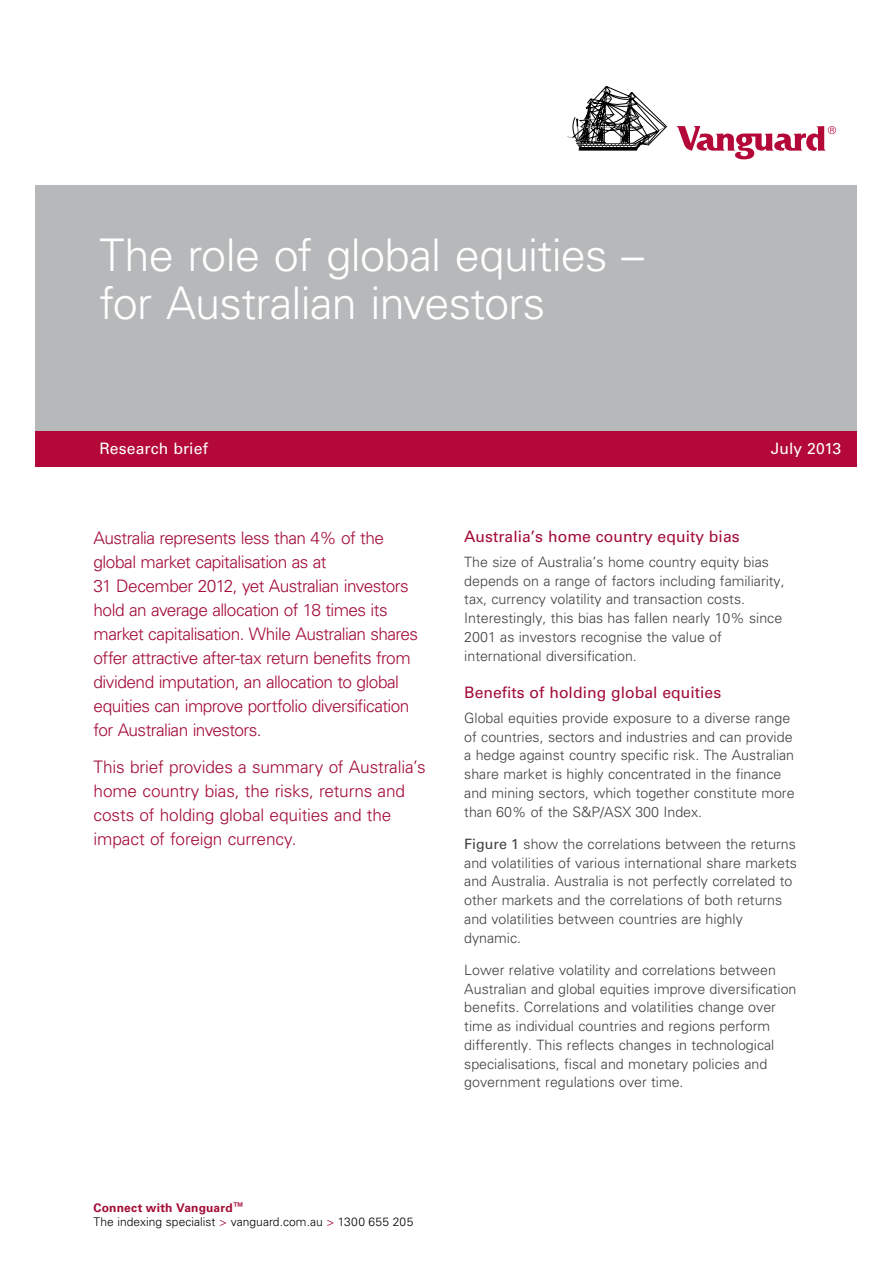
<style>
.page{position:relative;width:893px;height:1263px;background:#fff}
.page>*{position:absolute;margin:0;border:0;box-sizing:border-box;transform-origin:0 0}
.t1{font:300 45px/48px "Univers";letter-spacing:-.015em;color:#fff}
.t2{font:300 17.25px/24px "Univers";letter-spacing:-.03em;color:#a30b35}
.t3{font:300 17.25px/24px "Univers";letter-spacing:-.01em;color:#a30b35}
.t4{font:15.75px "Univers";color:#a30b35}
.t5{font:15.75px "Univers";letter-spacing:.005em;color:#fff}
.t6{font:300 14.25px/18.8px "Univers";color:#414042}
.t7{font:300 12px/13.5px "Univers";letter-spacing:.005em;color:#000}
.s1{font-weight:400}
.s2{font-weight:700;color:#a30b35}
.s3{color:#a30b35}
</style>
<div class="page">
<div style="left:36px;top:185px;width:821px;height:246px;background:#b6b8ba"></div>
<svg style="left:677px;top:126px;width:159px;height:33px"></svg>
<svg style="left:567px;top:86px;width:101px;height:65px"></svg>
<div style="left:36px;top:431px;width:821px;height:36px;background:#b30838"></div>
<h1 class="t1" style="left:99px;top:231px;width:546px">The role of global equities – for Australian investors</h1>
<p class="t5" style="left:99px;top:439px;width:110px">Research brief</p>
<p class="t5" style="left:771px;top:439px;width:72px">July 2013</p>
<p class="t2" style="left:94px;top:526px;width:326px">Australia represents less than 4% of the global market capitalisation as at<br>31 December 2012, yet Australian investors hold an average allocation of 18 times its market capitalisation. While Australian shares offer attractive after-tax return benefits from dividend imputation, an allocation to global equities can improve portfolio diversification for Australian investors.</p>
<p class="t3" style="left:94px;top:755px;width:334px">This brief provides a summary of Australia’s home country bias, the risks, returns and costs of holding global equities and the impact of foreign currency.</p>
<p class="t4" style="left:464px;top:527px;width:277px">Australia’s home country equity bias</p>
<p class="t6" style="left:464px;top:552px;width:322px">The size of Australia’s home country equity bias depends on a range of factors including familiarity, tax, currency volatility and transaction costs.<br>Interestingly, this bias has fallen nearly 10% since 2001 as investors recognise the value of international diversification.</p>
<p class="t4" style="left:464px;top:683px;width:258px">Benefits of holding global equities</p>
<p class="t6" style="left:464px;top:708px;width:332px">Global equities provide exposure to a diverse range of countries, sectors and industries and can provide a hedge against country specific risk. The Australian share market is highly concentrated in the finance and mining sectors, which together constitute more than 60% of the S&amp;P/ASX 300 Index.</p>
<p class="t6" style="left:464px;top:834px;width:334px"><span class="s1">Figure 1</span> show the correlations between the returns and volatilities of various international share markets and Australia. Australia is not perfectly correlated to other markets and the correlations of both returns and volatilities between countries are highly dynamic.</p>
<p class="t6" style="left:464px;top:960px;width:334px">Lower relative volatility and correlations between Australian and global equities improve diversification benefits. Correlations and volatilities change over time as individual countries and regions perform differently. This reflects changes in technological specialisations, fiscal and monetary policies and government regulations over time.</p>
<p class="t7" style="left:94px;top:1201px;width:321px"><span class="s2">Connect with Vanguard™<br></span>The indexing specialist <span class="s3">&gt;</span> vanguard.com.au <span class="s3">&gt;</span> 1300 655 205</p>
</div>
